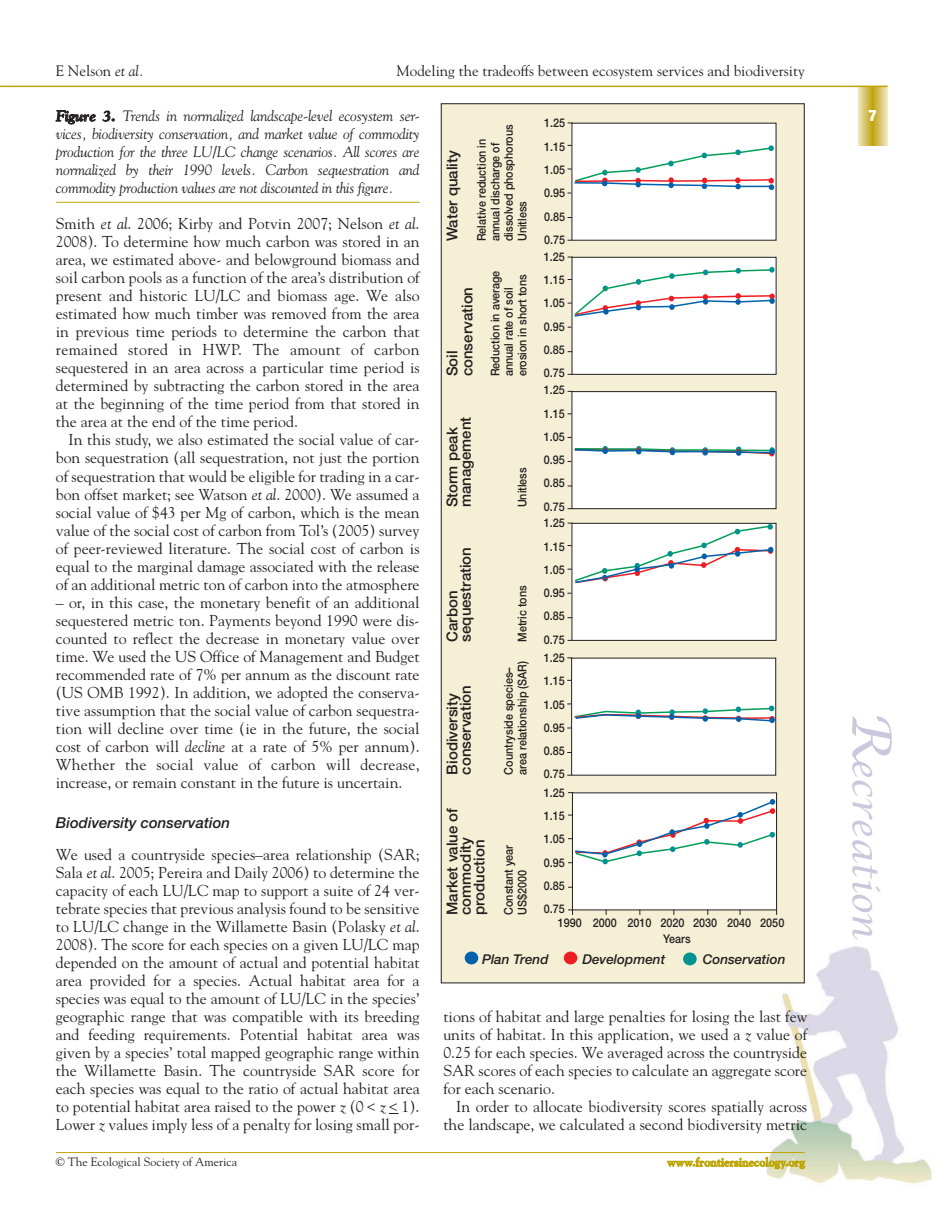
<style>
.page{position:relative;width:946px;height:1218px;background:#fff}
.page>*{position:absolute;margin:0;border:0;box-sizing:border-box;transform-origin:0 0}
.t1{font:italic 36px "Lucida Calligraphy";letter-spacing:-.005em;color:#cbc7dc}
.t2{font:15.75px/18px "Goudy";color:#231f20;text-align:justify}
.t3{font:900 condensed 15.75px "Helvetica Neue";color:#fff}
.t4{font:italic 15px/18px "Goudy";letter-spacing:-.01em;color:#231f20;text-align:justify}
.t5{font:500 15px/13.5px "Helvetica Neue";color:#231f20}
.t6{font:15px "Goudy";color:#231f20}
.t7{font:italic 500 15px "Helvetica Neue";color:#231f20}
.t8{font:italic 500 13.5px "Helvetica Neue";color:#231f20}
.t9{font:500 12px/23.2px "Helvetica Neue";color:#231f20;text-align:justify;scale:.9 1}
.t10{font:12px "Goudy";color:#231f20}
.t11{font:700 12px "Goudy";color:#bea502}
.s1{font-style:italic}
.s2{font-weight:700}
.s3{font-size:54px}
</style>
<div class="page">
<img style="left:716px;top:923px;width:216px;height:261px">
<div style="left:441px;top:104px;width:363px;height:879px;background:#f4efd5"></div>
<hr style="left:56px;top:202px;width:363px;height:1px;background:#bea502">
<div style="left:572px;top:123px;width:204px;height:117px;background:#fff"></div>
<svg style="left:567px;top:145px;width:207px;height:49px"></svg>
<div style="left:572px;top:257px;width:204px;height:117px;background:#fff"></div>
<div style="left:571px;top:257px;width:205px;height:118px;border:1px solid #231f20"></div>
<div style="left:572px;top:391px;width:204px;height:117px;background:#fff"></div>
<div style="left:571px;top:391px;width:205px;height:118px;border:1px solid #231f20"></div>
<svg style="left:567px;top:267px;width:207px;height:51px"></svg>
<div style="left:572px;top:523px;width:204px;height:117px;background:#fff"></div>
<div style="left:571px;top:523px;width:205px;height:118px;border:1px solid #231f20"></div>
<svg style="left:567px;top:446px;width:208px;height:16px"></svg>
<svg style="left:567px;top:523px;width:206px;height:61px"></svg>
<div style="left:571px;top:658px;width:204px;height:117px;background:#fff"></div>
<div style="left:571px;top:658px;width:205px;height:117px;border:1px solid #231f20"></div>
<div style="left:683px;top:952px;width:13px;height:13px;background:#009290;border-radius:50%"></div>
<svg style="left:567px;top:703px;width:207px;height:25px"></svg>
<div style="left:572px;top:793px;width:204px;height:117px;background:#fff"></div>
<svg style="left:568px;top:799px;width:207px;height:65px"></svg>
<div style="left:563px;top:951px;width:14px;height:13px;background:#ee1d23;border-radius:50%"></div>
<div style="left:464px;top:951px;width:14px;height:13px;background:#0161aa;border-radius:50%"></div>
<svg style="left:568px;top:909px;width:5px;height:6px"></svg>
<svg style="left:0;top:86px;width:13px;height:1px"></svg>
<div style="left:858px;top:86px;width:29px;height:60px;background:#ede4bb"></div>
<div style="left:859px;top:86px;width:27px;height:60px;background:#eadfae"></div>
<div style="left:860px;top:86px;width:25px;height:60px;background:#e8daa1"></div>
<div style="left:861px;top:86px;width:23px;height:60px;background:#e4d595"></div>
<div style="left:862px;top:86px;width:21px;height:60px;background:#e0cf88"></div>
<div style="left:863px;top:86px;width:19px;height:60px;background:#ddc97b"></div>
<div style="left:864px;top:86px;width:17px;height:60px;background:#d9c671"></div>
<div style="left:865px;top:86px;width:15px;height:60px;background:#d7c165"></div>
<div style="left:866px;top:86px;width:13px;height:60px;background:#d3bc58"></div>
<div style="left:866px;top:86px;width:12px;height:60px;background:#d4bd5c"></div>
<div style="left:867px;top:86px;width:11px;height:60px;background:#cfb84d"></div>
<div style="left:868px;top:86px;width:9px;height:60px;background:#cbb43f"></div>
<div style="left:869px;top:86px;width:7px;height:60px;background:#c8b030"></div>
<div style="left:870px;top:86px;width:5px;height:60px;background:#c5ac1e"></div>
<hr style="left:870px;top:86px;width:4px;height:60px;background:#c6ae27">
<hr style="left:871px;top:86px;width:3px;height:60px;background:#c4ab1a">
<hr style="left:871px;top:86px;width:2px;height:60px;background:#c0a80f">
<hr style="left:872px;top:86px;width:1px;height:60px;background:#bea502">
<hr style="left:13px;top:86px;width:874px;height:1px;background:#bea502">
<hr style="left:56px;top:1152px;width:748px;height:1px;background:#bea502">
<p class="t6" style="left:56px;top:61px;width:89px">E Nelson <span class="s1">et al.</span></p>
<p class="t6" style="left:396px;top:61px;width:409px">Modeling the tradeoffs between ecosystem services and biodiversity</p>
<p class="t4" style="left:56px;top:107px;width:365px"><span class="s2">Figure 3.</span> Trends in normalized landscape-level ecosystem ser&shy;vices, biodiversity conservation, and market value of commodity production for the three LU/LC change scenarios. All scores are normalized by their 1990 levels. Carbon sequestration and commodity production values are not discounted in this figure.</p>
<p class="t9" style="left:544px;top:111px;width:25px">1.25<br>1.15<br>1.05<br>0.95<br>0.85<br>0.75</p>
<p class="t9" style="left:543px;top:245px;width:25px">1.25<br>1.15<br>1.05<br>0.95<br>0.85<br>0.75</p>
<p class="t9" style="left:543px;top:378px;width:25px">1.25<br>1.15<br>1.05<br>0.95<br>0.85<br>0.75</p>
<p class="t9" style="left:543px;top:511px;width:25px">1.25<br>1.15<br>1.05<br>0.95<br>0.85<br>0.75</p>
<p class="t9" style="left:543px;top:646px;width:25px">1.25<br>1.15<br>1.05<br>0.95<br>0.85<br>0.75</p>
<p class="t9" style="left:543px;top:781px;width:25px">1.25<br>1.15<br>1.05<br>0.95<br>0.85<br>0.75</p>
<p class="t9" style="left:663px;top:914px;width:136px;line-height:16.5px;text-indent:-105px">1990 2000 2010 2020 2030 2040 2050<br>Years</p>
<p class="t8" style="left:482px;top:951px;width:68px">Plan Trend</p>
<p class="t8" style="left:582px;top:951px;width:84px">Development</p>
<p class="t8" style="left:702px;top:951px;width:84px">Conservation</p>
<p class="t9" style="left:474px;top:241px;width:131px;line-height:13.5px;text-align:left;rotate:-90deg">Relative reduction in annual discharge of dissolved phosphorous<br>Unitless</p>
<p class="t5" style="left:445px;top:241px;width:92px;rotate:-90deg">Water quality</p>
<p class="t2" style="left:56px;top:214px;width:365px">Smith <span class="s1">et al</span>. 2006; Kirby and Potvin 2007; Nelson <span class="s1">et al</span>.<br>2008). To determine how much carbon was stored in an area, we estimated above- and belowground biomass and soil carbon pools as a function of the area’s distribution of present and historic LU/LC and biomass age. We also estimated how much timber was removed from the area in previous time periods to determine the carbon that remained stored in HWP. The amount of carbon sequestered in an area across a particular time period is determined by subtracting the carbon stored in the area at the beginning of the time period from that stored in the area at the end of the time period.</p>
<p class="t2" style="left:56px;top:430px;width:365px;text-indent:13px">In this study, we also estimated the social value of car&shy;bon sequestration (all sequestration, not just the portion of sequestration that would be eligible for trading in a car&shy;bon offset market; see Watson <span class="s1">et al</span>. 2000). We assumed a social value of $43 per Mg of carbon, which is the mean value of the social cost of carbon from Tol’s (2005) survey of peer-reviewed literature. The social cost of carbon is equal to the marginal damage associated with the release of an additional metric ton of carbon into the atmosphere</p>
<p class="t2" style="left:56px;top:592px;width:365px">– or, in this case, the monetary benefit of an additional sequestered metric ton. Payments beyond 1990 were dis&shy;counted to reflect the decrease in monetary value over time. We used the US Office of Management and Budget recommended rate of 7% per annum as the discount rate (US OMB 1992). In addition, we adopted the conserva&shy;tive assumption that the social value of carbon sequestra&shy;tion will decline over time (ie in the future, the social cost of carbon will <span class="s1">decline</span> at a rate of 5% per annum).<br>Whether the social value of carbon will decrease, increase, or remain constant in the future is uncertain.</p>
<p class="t7" style="left:56px;top:814px;width:176px">Biodiversity conservation</p>
<p class="t2" style="left:56px;top:844px;width:365px">We used a countryside species–area relationship (SAR; Sala <span class="s1">et al</span>. 2005; Pereira and Daily 2006) to determine the capacity of each LU/LC map to support a suite of 24 ver&shy;tebrate species that previous analysis found to be sensitive to LU/LC change in the Willamette Basin (Polasky <span class="s1">et al</span>.<br>2008). The score for each species on a given LU/LC map depended on the amount of actual and potential habitat area provided for a species. Actual habitat area for a species was equal to the amount of LU/LC in the species’ geographic range that was compatible with its breeding and feeding requirements. Potential habitat area was given by a species’ total mapped geographic range within the Willamette Basin. The countryside SAR score for each species was equal to the ratio of actual habitat area to potential habitat area raised to the power <span class="s1">z</span> (0 &lt; <span class="s1">z</span> &lt; 1).<br>Lower <span class="s1">z</span> values imply less of a penalty for losing small por-</p>
<p class="t9" style="left:488px;top:376px;width:119px;line-height:13.5px;text-align:left;rotate:-90deg">Reduction in average annual rate of soil erosion in short tons</p>
<p class="t5" style="left:444px;top:376px;width:91px;line-height:15px;rotate:-90deg">Soil conservation</p>
<p class="t5" style="left:445px;top:507px;width:92px;rotate:-90deg">Storm peak management</p>
<p class="t9" style="left:510px;top:507px;width:46px;rotate:-90deg">Unitless</p>
<p class="t5" style="left:445px;top:642px;width:96px;rotate:-90deg">Carbon sequestration</p>
<p class="t9" style="left:510px;top:642px;width:64px;rotate:-90deg">Metric tons</p>
<p class="t9" style="left:501px;top:774px;width:128px;line-height:13.5px;rotate:-90deg">Countryside species– area relationship (SAR)</p>
<p class="t5" style="left:445px;top:774px;width:91px;rotate:-90deg">Biodiversity conservation</p>
<p class="t5" style="left:445px;top:915px;width:109px;rotate:-90deg">Market value of commodity production</p>
<p class="t9" style="left:501px;top:915px;width:79px;line-height:13.5px;rotate:-90deg">Constant year<br>US$2000</p>
<p class="t2" style="left:443px;top:1006px;width:365px">tions of habitat and large penalties for losing the last few units of habitat. In this application, we used a <span class="s1">z</span> value of 0.25 for each species. We averaged across the countryside SAR scores of each species to calculate an aggregate score for each scenario.</p>
<p class="t2" style="left:443px;top:1096px;width:365px;text-align:right">In order to allocate biodiversity scores spatially across the landscape, we calculated a second biodiversity metric</p>
<p class="t10" style="left:56px;top:1154px;width:183px">© The Ecological Society of America</p>
<p class="t11" style="left:667px;top:1154px;width:139px">www.frontiersinecology.org</p>
<p class="t3" style="left:868px;top:106px;width:10px">7</p>
<h1 class="t1" style="left:887px;top:710px;width:230px;rotate:90deg"><span class="s3">R</span>ecreation</h1>
</div>
